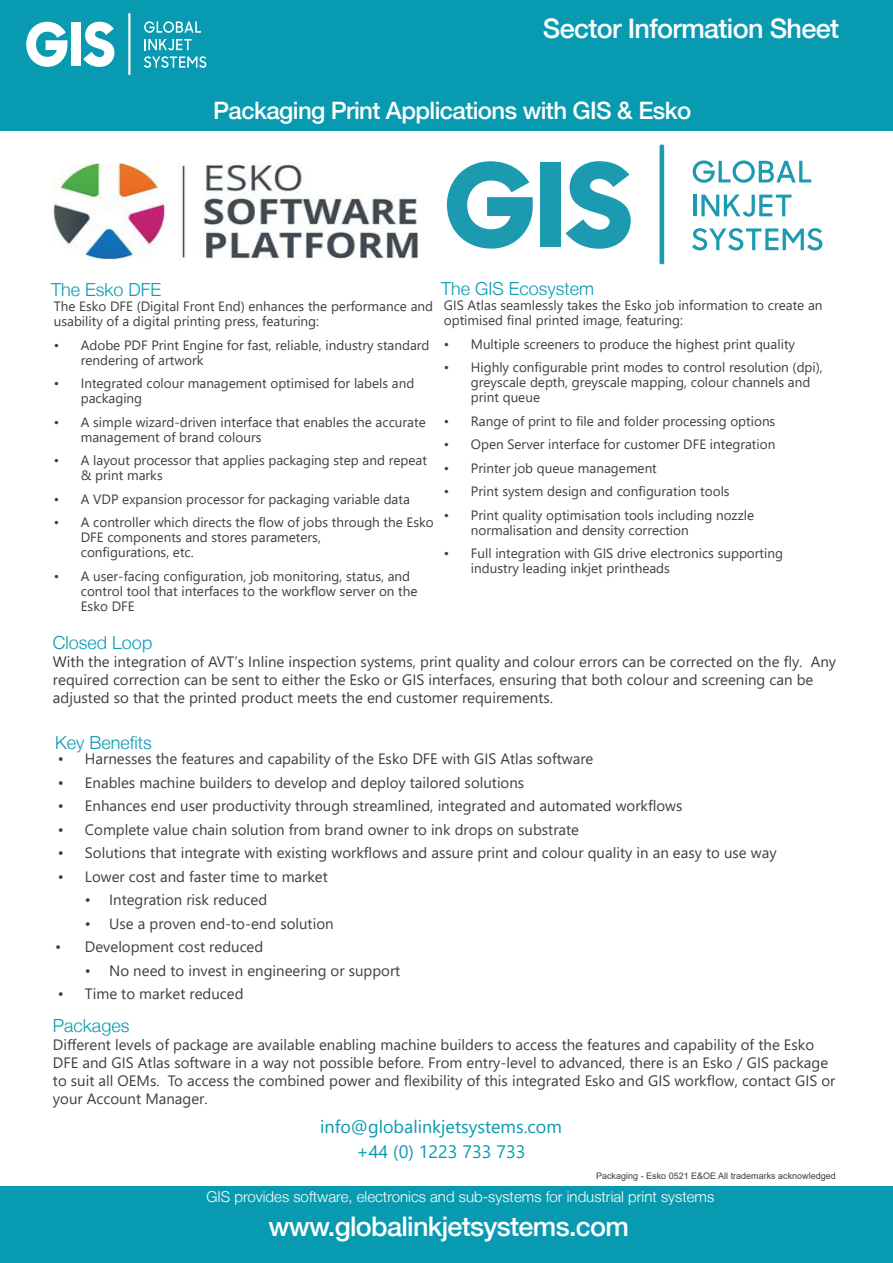
<style>
.page{position:relative;width:893px;height:1263px;background:#fff}
.page>*{position:absolute;margin:0;border:0;box-sizing:border-box;transform-origin:0 0}
.t1{font:500 27px "Helvetica Neue LT";letter-spacing:-.025em;color:#fff}
.t2{font:500 24px "Helvetica Neue LT";letter-spacing:-.025em;color:#fff}
.t3{font:300 18px "Helvetica Neue LT";color:#089ab0}
.t4{font:18px/25.5px "Segoe UI";color:#089ab0;text-align:center}
.t5{font:15px/18px "Segoe UI";color:#3e3e3f}
.t6{font:300 15px "Helvetica Neue LT";color:#fff}
.t7{font:13.5px/15px "Segoe UI";color:#3e3e3f}
.t8{font:9px "Arial";color:#3e3e3f}
</style>
<div class="page">
<div style="left:0;top:54px;width:893px;height:76px;background:#089ab0"></div>
<div style="left:0;top:0;width:893px;height:93px;background:#089ab0"></div>
<div style="left:0;top:1186px;width:893px;height:77px;background:#089ab0"></div>
<svg style="left:144px;top:21px;width:57px;height:12px"></svg>
<svg style="left:145px;top:39px;width:47px;height:11px"></svg>
<svg style="left:144px;top:56px;width:62px;height:12px"></svg>
<svg style="left:26px;top:22px;width:41px;height:45px"></svg>
<div style="left:71px;top:22px;width:10px;height:44px;background:#fff"></div>
<svg style="left:83px;top:22px;width:31px;height:45px"></svg>
<hr style="left:128px;top:13px;width:2px;height:62px;background:#fff">
<img style="left:53px;top:164px;width:365px;height:95px">
<svg style="left:693px;top:160px;width:118px;height:23px"></svg>
<hr style="left:693px;top:195px;width:4px;height:21px;background:#1c9aaf">
<svg style="left:701px;top:195px;width:90px;height:22px"></svg>
<svg style="left:692px;top:228px;width:130px;height:22px"></svg>
<svg style="left:447px;top:161px;width:86px;height:88px"></svg>
<div style="left:540px;top:162px;width:21px;height:85px;background:#1c9aaf"></div>
<svg style="left:565px;top:161px;width:66px;height:88px"></svg>
<div style="left:659px;top:145px;width:5px;height:119px;background:#1c9aaf;border-radius:2px"></div>
<h1 class="t1" style="left:543px;top:12px;width:298px">Sector Information Sheet</h1>
<h2 class="t2" style="left:213px;top:96px;width:479px">Packaging Print Applications with GIS &amp; Esko</h2>
<h3 class="t3" style="left:441px;top:278px;width:155px">The GIS Ecosystem</h3>
<p class="t7" style="left:444px;top:297px;width:380px">GIS Atlas seamlessly takes the Esko job information to create an optimised final printed image, featuring:</p>
<p class="t7" style="left:444px;top:335px;width:353px">• Multiple screeners to produce the highest print quality</p>
<p class="t7" style="left:471px;top:359px;width:353px;text-indent:-27px">• Highly configurable print modes to control resolution (dpi), greyscale depth, greyscale mapping, colour channels and print queue</p>
<p class="t7" style="left:444px;top:412px;width:333px">• Range of print to file and folder processing options</p>
<p class="t7" style="left:444px;top:436px;width:333px">• Open Server interface for customer DFE integration</p>
<p class="t7" style="left:444px;top:459px;width:214px">• Printer job queue management</p>
<p class="t7" style="left:444px;top:483px;width:287px">• Print system design and configuration tools</p>
<p class="t7" style="left:471px;top:506px;width:285px;text-indent:-27px">• Print quality optimisation tools including nozzle normalisation and density correction</p>
<p class="t7" style="left:471px;top:545px;width:314px;text-indent:-27px">• Full integration with GIS drive electronics supporting industry leading inkjet printheads</p>
<h3 class="t3" style="left:51px;top:279px;width:112px">The Esko DFE</h3>
<p class="t7" style="left:54px;top:298px;width:381px">The Esko DFE (Digital Front End) enhances the performance and usability of a digital printing press, featuring:</p>
<p class="t7" style="left:81px;top:336px;width:350px;text-indent:-27px">• Adobe PDF Print Engine for fast, reliable, industry standard rendering of artwork</p>
<p class="t7" style="left:81px;top:375px;width:335px;text-indent:-27px">• Integrated colour management optimised for labels and packaging</p>
<p class="t7" style="left:81px;top:413px;width:346px;text-indent:-27px">• A simple wizard-driven interface that enables the accurate management of brand colours</p>
<p class="t7" style="left:81px;top:452px;width:348px;text-indent:-27px">• A layout processor that applies packaging step and repeat &amp; print marks</p>
<p class="t7" style="left:54px;top:490px;width:358px">• A VDP expansion processor for packaging variable data</p>
<p class="t7" style="left:81px;top:514px;width:354px;text-indent:-27px">• A controller which directs the flow of jobs through the Esko<br>DFE components and stores parameters,<br>configurations, etc.</p>
<p class="t7" style="left:81px;top:567px;width:338px;text-indent:-27px">• A user-facing configuration, job monitoring, status, and control tool that interfaces to the workflow server on the<br>Esko DFE</p>
<h3 class="t3" style="left:53px;top:631px;width:101px">Closed Loop</h3>
<p class="t5" style="left:53px;top:651px;width:785px">With the integration of AVT’s Inline inspection systems, print quality and colour errors can be corrected on the fly. Any required correction can be sent to either the Esko or GIS interfaces, ensuring that both colour and screening can be adjusted so that the printed product meets the end customer requirements.</p>
<h3 class="t3" style="left:55px;top:732px;width:98px">Key Benefits</h3>
<p class="t5" style="left:58px;top:748px;width:537px">• Harnesses the features and capability of the Esko DFE with GIS Atlas software</p>
<p class="t5" style="left:58px;top:772px;width:468px">• Enables machine builders to develop and deploy tailored solutions</p>
<p class="t5" style="left:58px;top:795px;width:626px">• Enhances end user productivity through streamlined, integrated and automated workflows</p>
<p class="t5" style="left:58px;top:819px;width:523px">• Complete value chain solution from brand owner to ink drops on substrate</p>
<p class="t5" style="left:58px;top:842px;width:720px">• Solutions that integrate with existing workflows and assure print and colour quality in an easy to use way</p>
<p class="t5" style="left:58px;top:866px;width:271px">• Lower cost and faster time to market</p>
<p class="t5" style="left:85px;top:889px;width:184px">• Integration risk reduced</p>
<p class="t5" style="left:85px;top:913px;width:250px">• Use a proven end-to-end solution</p>
<p class="t5" style="left:55px;top:936px;width:210px">• Development cost reduced</p>
<p class="t5" style="left:85px;top:960px;width:317px">• No need to invest in engineering or support</p>
<p class="t5" style="left:58px;top:983px;width:187px">• Time to market reduced</p>
<h3 class="t3" style="left:53px;top:1014px;width:78px">Packages</h3>
<p class="t5" style="left:53px;top:1034px;width:784px">Different levels of package are available enabling machine builders to access the features and capability of the Esko DFE and GIS Atlas software in a way not possible before. From entry-level to advanced, there is an Esko / GIS package to suit all OEMs. To access the combined power and flexibility of this integrated Esko and GIS workflow, contact GIS or your Account Manager.</p>
<h3 class="t4" style="left:320px;top:1112px;width:243px">info@globalinkjetsystems.com +44 (0) 1223 733 733</h3>
<p class="t8" style="left:596px;top:1169px;width:241px">Packaging - Esko 0521 E&amp;OE All trademarks acknowledged</p>
<p class="t6" style="left:206px;top:1187px;width:509px">GIS provides software, electronics and sub-systems for industrial print systems</p>
<h1 class="t1" style="left:268px;top:1210px;width:362px">www.globalinkjetsystems.com</h1>
</div>
